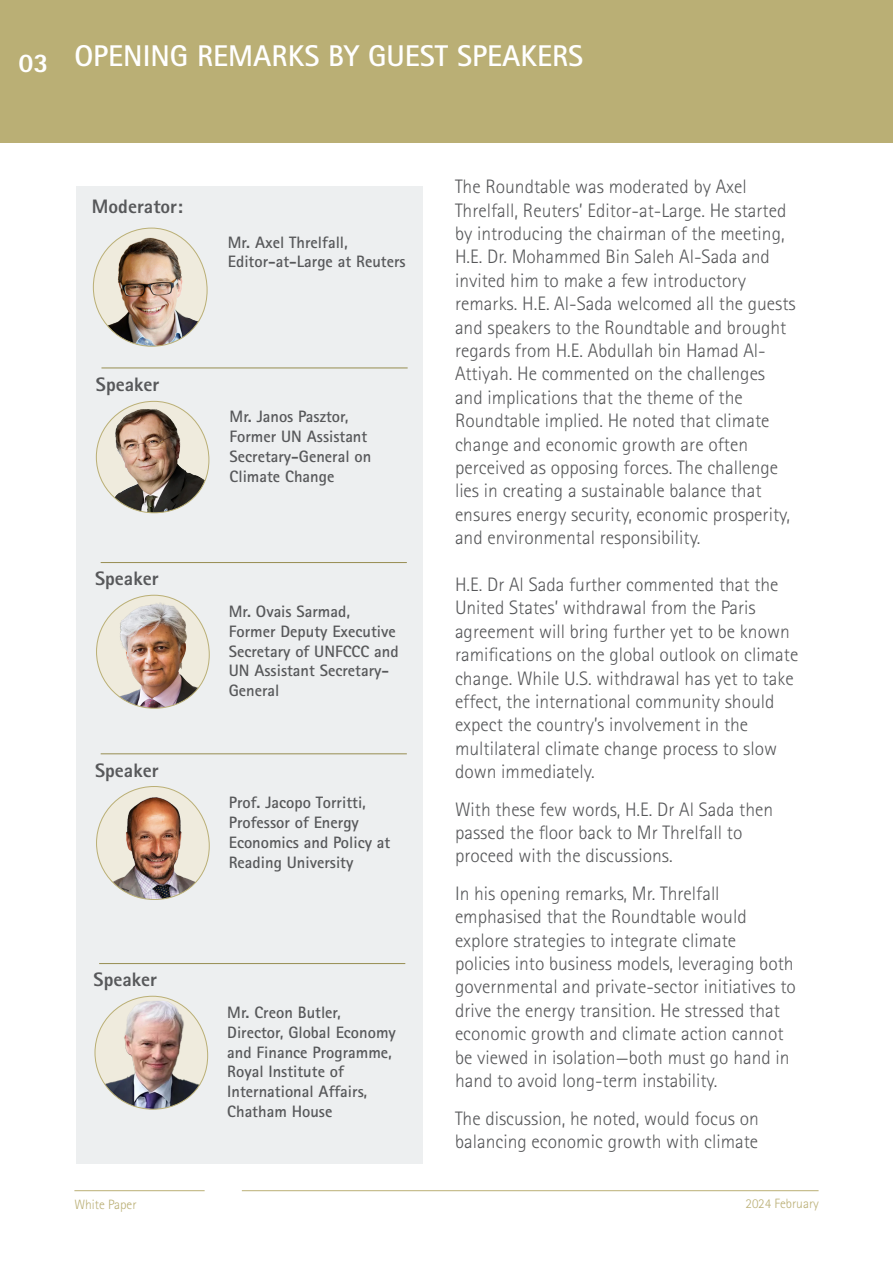
<style>
.page{position:relative;width:893px;height:1263px;background:#fff}
.page>*{position:absolute;margin:0;border:0;box-sizing:border-box;transform-origin:0 0}
.t1{font:700 30px "Rotis Sans Serif Std";color:#fff}
.t2{font:800 27px "Rotis Sans Serif Std";color:#fff}
.t3{font:300 19.5px/23.4px "Rotis Sans Serif Std";color:#57585a}
.t4{font:800 19.5px "Rotis Sans Serif Std";color:#57585a}
.t5{font:700 16.5px/19.8px "Rotis Sans Serif Std";color:#57585a}
.t6{font:300 13.5px "Rotis Sans Serif Std";color:#baaf75}
</style>
<div class="page">
<div style="left:0;top:0;width:893px;height:143px;background:#baaf75"></div>
<div style="left:76px;top:186px;width:347px;height:977px;background:#edeff0"></div>
<img style="left:93px;top:227px;width:115px;height:120px">
<img style="left:95px;top:1000px;width:113px;height:109px">
<hr style="left:99px;top:963px;width:306px;height:1px;background:#978d51">
<img style="left:96px;top:403px;width:113px;height:110px">
<hr style="left:101px;top:368px;width:307px;height:1px;background:#978d51">
<img style="left:98px;top:602px;width:111px;height:106px">
<hr style="left:101px;top:562px;width:306px;height:1px;background:#978d51">
<img style="left:98px;top:790px;width:111px;height:109px">
<hr style="left:101px;top:753px;width:306px;height:1px;background:#978d51">
<hr style="left:74px;top:1190px;width:131px;height:1px;background:#baaf75">
<hr style="left:242px;top:1190px;width:577px;height:1px;background:#baaf75">
<p class="t2" style="left:18px;top:46px;width:32px">03</p>
<p class="t1" style="left:74px;top:37px;width:510px">OPENING REMARKS BY GUEST SPEAKERS</p>
<p class="t4" style="left:92px;top:194px;width:92px">Moderator:</p>
<p class="t4" style="left:96px;top:372px;width:65px">Speaker</p>
<p class="t4" style="left:95px;top:566px;width:65px">Speaker</p>
<p class="t4" style="left:95px;top:758px;width:65px">Speaker</p>
<p class="t4" style="left:94px;top:967px;width:65px">Speaker</p>
<p class="t5" style="left:228px;top:232px;width:179px">Mr. Axel Threlfall,<br>Editor-at-Large at Reuters</p>
<p class="t5" style="left:230px;top:407px;width:143px">Mr. Janos Pasztor,<br>Former UN Assistant<br>Secretary-General on<br>Climate Change</p>
<p class="t5" style="left:229px;top:601px;width:171px">Mr. Ovais Sarmad,<br>Former Deputy Executive<br>Secretary of UNFCCC and<br>UN Assistant Secretary-<br>General</p>
<p class="t5" style="left:229px;top:792px;width:163px">Prof. Jacopo Torritti,<br>Professor of Energy<br>Economics and Policy at<br>Reading University</p>
<p class="t5" style="left:227px;top:1002px;width:170px">Mr. Creon Butler,<br>Director, Global Economy and Finance Programme,<br>Royal Institute of<br>International Affairs,<br>Chatham House</p>
<p class="t3" style="left:455px;top:175px;width:342px">The Roundtable was moderated by Axel Threlfall, Reuters’ Editor-at-Large. He started by introducing the chairman of the meeting, H.E. Dr. Mohammed Bin Saleh Al-Sada and invited him to make a few introductory remarks. H.E. Al-Sada welcomed all the guests and speakers to the Roundtable and brought regards from H.E. Abdullah bin Hamad Al-Attiyah. He commented on the challenges and implications that the theme of the Roundtable implied. He noted that climate change and economic growth are often perceived as opposing forces. The challenge lies in creating a sustainable balance that ensures energy security, economic prosperity, and environmental responsibility.</p>
<p class="t3" style="left:455px;top:573px;width:345px">H.E. Dr Al Sada further commented that the United States’ withdrawal from the Paris agreement will bring further yet to be known ramifications on the global outlook on climate change. While U.S. withdrawal has yet to take effect, the international community should expect the country’s involvement in the multilateral climate change process to slow down immediately.</p>
<p class="t3" style="left:455px;top:797px;width:320px">With these few words, H.E. Dr Al Sada then passed the floor back to Mr Threlfall to proceed with the discussions.</p>
<p class="t3" style="left:455px;top:882px;width:342px">In his opening remarks, Mr. Threlfall emphasised that the Roundtable would explore strategies to integrate climate policies into business models, leveraging both governmental and private-sector initiatives to drive the energy transition. He stressed that economic growth and climate action cannot be viewed in isolation—both must go hand in hand to avoid long-term instability.</p>
<p class="t3" style="left:455px;top:1106px;width:305px">The discussion, he noted, would focus on balancing economic growth with climate</p>
<p class="t6" style="left:74px;top:1197px;width:64px">White Paper</p>
<p class="t6" style="left:745px;top:1195px;width:75px">2024 February</p>
</div>
